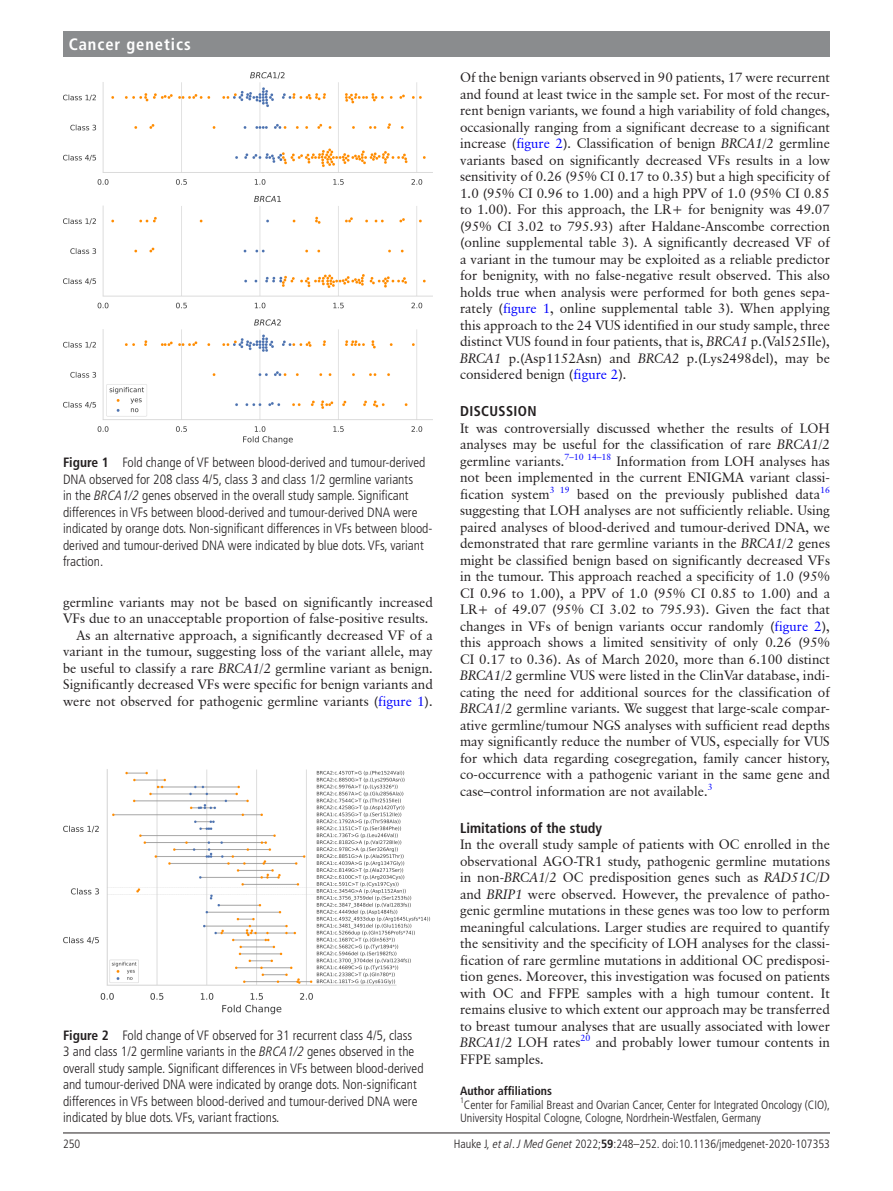
<style>
.page{position:relative;width:893px;height:1191px;background:#fff}
.page>*{position:absolute;margin:0;border:0;box-sizing:border-box;transform-origin:0 0}
.t1{font:700 condensed 16.5px "Frutiger LT Pro";letter-spacing:.055em;color:#fff}
.t2{font:700 condensed 14.25px "Frutiger LT Pro";color:#231f20}
.t3{font:700 condensed 14.25px "Frutiger LT Pro";letter-spacing:.025em;color:#231f20}
.t4{font:13.5px/16.5px "Classical Garamond BT";color:#231f20;text-align:justify}
.t5{font:300 condensed 13.5px/16.5px "Frutiger LT Pro";color:#231f20}
.t6{font:300 condensed 12px/13.5px "Frutiger LT Pro";color:#231f20}
.t7{font:9px "Classical Garamond BT";color:#00f}
.s1{font-weight:700}
.s2{font-style:italic}
.s3{color:#00f}
</style>
<div class="page">
<hr style="left:63px;top:1132px;width:767px;height:1px;background:#231f20">
<div style="left:63px;top:31px;width:767px;height:25px;background:#8a8c8e"></div>
<img style="left:63px;top:72px;width:370px;height:371px">
<img style="left:63px;top:769px;width:368px;height:246px">
<p class="t1" style="left:69px;top:34px;width:124px">Cancer genetics</p>
<p class="t5" style="left:63px;top:454px;width:371px"><span class="s1">Figure 1</span> Fold change of VF between blood-derived and tumour-derived DNA observed for 208 class 4/5, class 3 and class 1/2 germline variants<br>in the <span class="s2">BRCA1/2</span> genes observed in the overall study sample. Significant differences in VFs between blood-derived and tumour-derived DNA were indicated by orange dots. Non-significant differences in VFs between blood&shy;derived and tumour-derived DNA were indicated by blue dots. VFs, variant fraction.</p>
<p class="t4" style="left:63px;top:593px;width:371px">germline variants may not be based on significantly increased</p>
<p class="t4" style="left:63px;top:610px;width:367px">VFs due to an unacceptable proportion of false-positive results.</p>
<p class="t4" style="left:76px;top:626px;width:358px">As an alternative approach, a significantly decreased VF of a</p>
<p class="t4" style="left:63px;top:643px;width:371px">variant in the tumour, suggesting loss of the variant allele, may</p>
<p class="t4" style="left:63px;top:659px;width:371px">be useful to classify a rare <span class="s2">BRCA1/2</span> germline variant as benign.</p>
<p class="t4" style="left:63px;top:676px;width:371px">Significantly decreased VFs were specific for benign variants and</p>
<p class="t4" style="left:63px;top:692px;width:371px">were not observed for pathogenic germline variants (<span class="s3">figure 1</span>).</p>
<p class="t5" style="left:63px;top:1026px;width:362px"><span class="s1">Figure 2</span> Fold change of VF observed for 31 recurrent class 4/5, class<br>3 and class 1/2 germline variants in the <span class="s2">BRCA1/2</span> genes observed in the overall study sample. Significant differences in VFs between blood-derived and tumour-derived DNA were indicated by orange dots. Non-significant differences in VFs between blood-derived and tumour-derived DNA were indicated by blue dots. VFs, variant fractions.</p>
<p class="t4" style="left:460px;top:69px;width:371px">Of the benign variants observed in 90 patients, 17 were recurrent and found at least twice in the sample set. For most of the recur&shy;rent benign variants, we found a high variability of fold changes, occasionally ranging from a significant decrease to a significant increase (<span class="s3">figure 2</span>). Classification of benign <span class="s2">BRCA1/2</span> germline variants based on significantly decreased VFs results in a low sensitivity of 0.26 (95% CI 0.17 to 0.35) but a high specificity of 1.0 (95% CI 0.96 to 1.00) and a high PPV of 1.0 (95% CI 0.85 to 1.00). For this approach, the LR+ for benignity was 49.07 (95% CI 3.02 to 795.93) after Haldane-Anscombe correction (online supplemental table 3). A significantly decreased VF of a variant in the tumour may be exploited as a reliable predictor for benignity, with no false-negative result observed. This also holds true when analysis were performed for both genes sepa&shy;rately (<span class="s3">figure 1</span>, online supplemental table 3). When applying this approach to the 24 VUS identified in our study sample, three distinct VUS found in four patients, that is, <span class="s2">BRCA1</span> p.(Val525Ile), <span class="s2">BRCA1</span> p.(Asp1152Asn) and <span class="s2">BRCA2</span> p.(Lys2498del), may be considered benign (<span class="s3">figure 2</span>).</p>
<p class="t3" style="left:460px;top:403px;width:78px">DISCUSSION</p>
<p class="t4" style="left:460px;top:419px;width:371px">It was controversially discussed whether the results of LOH analyses may be useful for the classification of rare <span class="s2">BRCA1/2 </span>germline variants.<sup>7–10</sup> <sup>14–18</sup> Information from LOH analyses has not been implemented in the current ENIGMA variant classi&shy;fication system<sup>3</sup> <sup>19</sup></p>
<p class="t4" style="left:577px;top:485px;width:244px">based on the previously published data</p>
<p class="t7" style="left:820px;top:484px;width:11px">16</p>
<p class="t4" style="left:460px;top:502px;width:371px">suggesting that LOH analyses are not sufficiently reliable. Using paired analyses of blood-derived and tumour-derived DNA, we demonstrated that rare germline variants in the <span class="s2">BRCA1/2</span> genes might be classified benign based on significantly decreased VFs in the tumour. This approach reached a specificity of 1.0 (95% CI 0.96 to 1.00), a PPV of 1.0 (95% CI 0.85 to 1.00) and a LR+ of 49.07 (95% CI 3.02 to 795.93). Given the fact that changes in VFs of benign variants occur randomly (<span class="s3">figure 2</span>), this approach shows a limited sensitivity of only 0.26 (95% CI 0.17 to 0.36). As of March 2020, more than 6.100 distinct <span class="s2">BRCA1/2</span> germline VUS were listed in the ClinVar database, indi&shy;cating the need for additional sources for the classification of <span class="s2">BRCA1/2</span> germline variants. We suggest that large-scale compar&shy;ative germline/tumour NGS analyses with sufficient read depths may significantly reduce the number of VUS, especially for VUS for which data regarding cosegregation, family cancer history, co-occurrence with a pathogenic variant in the same gene and case–control information are not available.<sup>3</sup></p>
<p class="t2" style="left:460px;top:819px;width:144px">Limitations of the study</p>
<p class="t4" style="left:460px;top:836px;width:371px">In the overall study sample of patients with OC enrolled in the observational AGO-TR1 study, pathogenic germline mutations in non-<span class="s2">BRCA1/2</span> OC predisposition genes such as <span class="s2">RAD51C/D </span>and <span class="s2">BRIP1</span> were observed. However, the prevalence of patho&shy;genic germline mutations in these genes was too low to perform meaningful calculations. Larger studies are required to quantify the sensitivity and the specificity of LOH analyses for the classi&shy;fication of rare germline mutations in additional OC predisposi&shy;tion genes. Moreover, this investigation was focused on patients with OC and FFPE samples with a high tumour content. It remains elusive to which extent our approach may be transferred to breast tumour analyses that are usually associated with lower <span class="s2">BRCA1/2</span> LOH rates<sup>20</sup> and probably lower tumour contents in FFPE samples.</p>
<p class="t6" style="left:460px;top:1084px;width:372px"><span class="s1">Author affiliations<br></span><sup>1</sup>Center for Familial Breast and Ovarian Cancer, Center for Integrated Oncology (CIO),<br>University Hospital Cologne, Cologne, Nordrhein-Westfalen, Germany</p>
<p class="t6" style="left:63px;top:1136px;width:19px">250</p>
<p class="t6" style="left:454px;top:1136px;width:378px">Hauke J<span class="s2">, et al</span>. <span class="s2">J Med Genet</span> 2022;<span class="s1">59</span>:248–252. doi:10.1136/jmedgenet-2020-107353</p>
</div>
